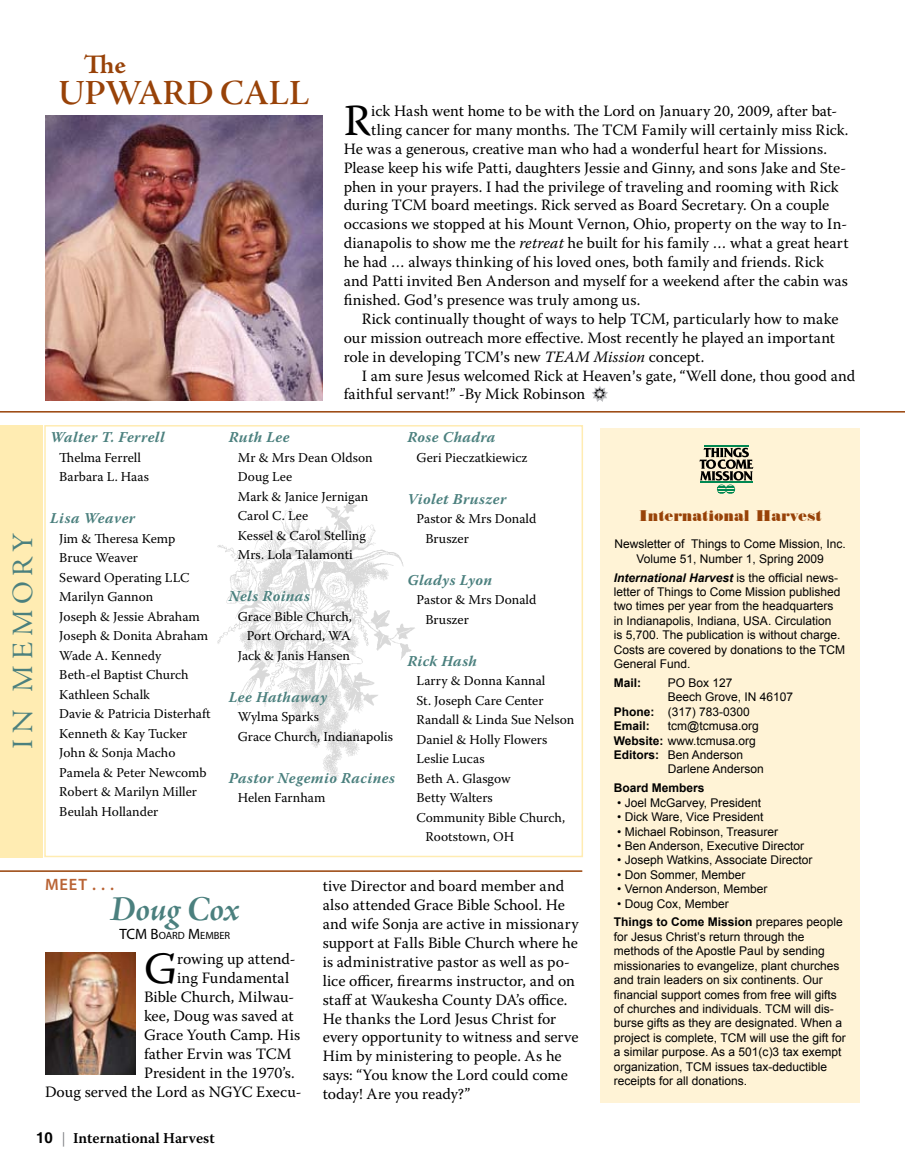
<style>
.page{position:relative;width:905px;height:1175px;background:#fff}
.page>*{position:absolute;margin:0;border:0;box-sizing:border-box;transform-origin:0 0}
.t1{font:44.4px "Warnock Pro";color:#000}
.t2{font:36px "Adobe Jenson Pro Semibold Subh";letter-spacing:-.005em;color:#984208}
.t3{font:36px "Adobe Jenson Pro Bold It Subh";letter-spacing:-.005em;color:#4b807e}
.t4{font:30px "Adobe Jenson Pro Subh";letter-spacing:.19em;color:#4b807e}
.t5{font:700 27px "Adobe Jenson Pro";color:#984208}
.t6{font:600 16.5px "Myriad Pro";color:#b96334}
.t7{font:15.75px/18.9px "Warnock Pro";color:#000}
.t8{font:italic 700 15px "Warnock Pro";letter-spacing:.025em;color:#4b807e}
.t9{font:600 15px "Warnock Pro";color:#000}
.t10{font:15px "Normande BT";color:#984208}
.t11{font:13.5px/19.5px "Warnock Pro";color:#000}
.t12{font:12px/14.4px "Arial";color:#000}
.t13{font:700 12px "Arial";color:#000}
.t14{font:10.5px "Myriad Pro";color:#000}
.s1{font-style:italic}
.s2{font-size:15px}
.s3{font-weight:700;font-style:italic}
.s4{font-weight:700}
.s5{font-family:"Helvetica";font-weight:700}
.s6{font-weight:400;color:#808285}
</style>
<div class="page">
<img style="left:217px;top:503px;width:198px;height:277px">
<img style="left:45px;top:116px;width:277px;height:284px">
<img style="left:45px;top:952px;width:90px;height:122px">
<hr style="left:0;top:411px;width:904px;height:1px;background:#984208">
<div style="left:600px;top:428px;width:260px;height:674px;background:#fff3d6"></div>
<hr style="left:704px;top:445px;width:44px;height:1px;background:#008852">
<svg style="left:699px;top:448px;width:54px;height:46px"></svg>
<hr style="left:0;top:870px;width:582px;height:2px;background:#984208">
<div style="left:44px;top:425px;width:539px;height:432px;border:2px solid #ffecb2"></div>
<div style="left:0;top:424px;width:42px;height:433px;background:#ffecb2"></div>
<svg style="left:592px;top:386px;width:16px;height:16px"></svg>
<h3 class="t4" style="left:6px;top:749px;width:217px;rotate:-90deg">IN MEMORY</h3>
<h3 class="t5" style="left:84px;top:50px;width:44px">The</h3>
<h2 class="t2" style="left:58px;top:73px;width:252px">UPWARD CALL</h2>
<h1 class="t1" style="left:344px;top:93px;width:29px">R</h1>
<p class="t7" style="left:371px;top:101px;width:467px">ick Hash went home to be with the Lord on January 20, 2009, after bat-</p>
<p class="t7" style="left:371px;top:120px;width:479px">tling cancer for many months. The TCM Family will certainly miss Rick.</p>
<p class="t7" style="left:343px;top:139px;width:485px">He was a generous, creative man who had a wonderful heart for Missions.</p>
<p class="t7" style="left:343px;top:158px;width:504px">Please keep his wife Patti, daughters Jessie and Ginny, and sons Jake and Ste-</p>
<p class="t7" style="left:343px;top:177px;width:496px">phen in your prayers. I had the privilege of traveling and rooming with Rick</p>
<p class="t7" style="left:343px;top:195px;width:487px">during TCM board meetings. Rick served as Board Secretary. On a couple</p>
<p class="t7" style="left:343px;top:214px;width:505px">occasions we stopped at his Mount Vernon, Ohio, property on the way to In-</p>
<p class="t7" style="left:343px;top:233px;width:506px">dianapolis to show me the <span class="s1">retreat</span> he built for his family … what a great heart</p>
<p class="t7" style="left:343px;top:252px;width:481px">he had … always thinking of his loved ones, both family and friends. Rick</p>
<p class="t7" style="left:343px;top:271px;width:505px">and Patti invited Ben Anderson and myself for a weekend after the cabin was</p>
<p class="t7" style="left:343px;top:290px;width:298px">finished. God s presence was truly among us.</p>
<p class="t7" style="left:362px;top:309px;width:478px">Rick continually thought of ways to help TCM, particularly how to make</p>
<p class="t7" style="left:343px;top:328px;width:493px">our mission outreach more effective. Most recently he played an important</p>
<p class="t7" style="left:343px;top:347px;width:362px">role in developing TCM s new <span class="s1">TEAM Mission</span> concept.</p>
<p class="t7" style="left:362px;top:366px;width:495px">I am sure Jesus welcomed Rick at Heaven s gate, “Well done, thou good and</p>
<p class="t7" style="left:344px;top:384px;width:243px">faithful servant!” -By Mick Robinson</p>
<p class="t8" style="left:50px;top:428px;width:116px">Walter T. Ferrell</p>
<p class="t11" style="left:59px;top:447px;width:91px">Thelma Ferrell<br>Barbara L. Haas</p>
<p class="t8" style="left:50px;top:509px;width:86px">Lisa Weaver</p>
<p class="t11" style="left:59px;top:528px;width:153px">Jim &amp; Theresa Kemp<br>Bruce Weaver<br>Seward Operating LLC<br>Marilyn Gannon<br>Joseph &amp; Jessie Abraham<br>Joseph &amp; Donita Abraham<br>Wade A. Kennedy<br>Beth-el Baptist Church<br>Kathleen Schalk<br>Davie &amp; Patricia Disterhaft<br>Kenneth &amp; Kay Tucker<br>John &amp; Sonja Macho<br>Pamela &amp; Peter Newcomb<br>Robert &amp; Marilyn Miller<br>Beulah Hollander</p>
<p class="t8" style="left:229px;top:428px;width:62px">Ruth Lee</p>
<p class="t11" style="left:238px;top:447px;width:136px">Mr &amp; Mrs Dean Oldson<br>Doug Lee<br>Mark &amp; Janice Jernigan<br>Carol C. Lee<br>Kessel &amp; Carol Stelling<br>Mrs. Lola Talamonti</p>
<p class="t8" style="left:229px;top:587px;width:82px">Nels Roinas</p>
<p class="t11" style="left:238px;top:606px;width:115px;text-align:center">Grace Bible Church,<br>Port Orchard, WA<br>Jack &amp; Janis Hansen</p>
<p class="t8" style="left:229px;top:687px;width:100px">Lee Hathaway</p>
<p class="t11" style="left:238px;top:706px;width:157px">Wylma Sparks<br>Grace Church, Indianapolis</p>
<p class="t8" style="left:229px;top:768px;width:167px">Pastor Negemio Racines</p>
<p class="t11" style="left:238px;top:787px;width:89px">Helen Farnham</p>
<p class="t8" style="left:407px;top:428px;width:89px">Rose Chadra</p>
<p class="t11" style="left:416px;top:447px;width:113px">Geri Pieczatkiewicz</p>
<p class="t8" style="left:407px;top:489px;width:100px">Violet Bruszer</p>
<p class="t11" style="left:425px;top:508px;width:112px;text-indent:-9px">Pastor &amp; Mrs Donald<br>Bruszer</p>
<p class="t8" style="left:407px;top:570px;width:86px">Gladys Lyon</p>
<p class="t11" style="left:425px;top:589px;width:112px;text-indent:-9px">Pastor &amp; Mrs Donald<br>Bruszer</p>
<p class="t8" style="left:407px;top:651px;width:71px">Rick Hash</p>
<p class="t11" style="left:416px;top:670px;width:130px">Larry &amp; Donna Kannal</p>
<p class="t11" style="left:416px;top:690px;width:129px">St. Joseph Care Center</p>
<p class="t11" style="left:416px;top:709px;width:159px">Randall &amp; Linda Sue Nelson</p>
<p class="t11" style="left:416px;top:729px;width:132px">Daniel &amp; Holly Flowers</p>
<p class="t11" style="left:416px;top:748px;width:70px">Leslie Lucas</p>
<p class="t11" style="left:416px;top:768px;width:96px">Beth A. Glasgow</p>
<p class="t11" style="left:416px;top:787px;width:78px">Betty Walters</p>
<p class="t11" style="left:416px;top:807px;width:150px">Community Bible Church,</p>
<p class="t11" style="left:425px;top:826px;width:90px">Rootstown, OH</p>
<p class="t6" style="left:45px;top:875px;width:70px">MEET . . .</p>
<h2 class="t3" style="left:110px;top:888px;width:131px">Doug Cox</h2>
<p class="t14" style="left:119px;top:928px;width:112px"><span class="s2">TCM B</span>OARD <span class="s2">M</span>EMBER</p>
<h1 class="t1" style="left:144px;top:942px;width:35px">G</h1>
<p class="t7" style="left:177px;top:949px;width:120px">rowing up attend-</p>
<p class="t7" style="left:177px;top:968px;width:114px">ing Fundamental</p>
<p class="t7" style="left:144px;top:987px;width:152px">Bible Church, Milwau-</p>
<p class="t7" style="left:144px;top:1006px;width:151px">kee, Doug was saved at</p>
<p class="t7" style="left:144px;top:1025px;width:158px">Grace Youth Camp. His</p>
<p class="t7" style="left:144px;top:1044px;width:149px">father Ervin was TCM</p>
<p class="t7" style="left:144px;top:1062px;width:152px">President in the 1970’s.</p>
<p class="t7" style="left:45px;top:1081px;width:258px">Doug served the Lord as NGYC Execu-</p>
<p class="t7" style="left:322px;top:876px;width:257px">tive Director and board member and also attended Grace Bible School. He and wife Sonja are active in missionary support at Falls Bible Church where he is administrative pastor as well as po&shy;lice officer, firearms instructor, and on staff at Waukesha County DA’s office.<br>He thanks the Lord Jesus Christ for every opportunity to witness and serve Him by ministering to people. As he says: “You know the Lord could come today! Are you ready?”</p>
<p class="t10" style="left:639px;top:506px;width:184px">International Harvest</p>
<p class="t12" style="left:614px;top:537px;width:233px;text-align:center">Newsletter of Things to Come Mission, Inc.<br>Volume 51, Number 1, Spring 2009</p>
<p class="t12" style="left:614px;top:570px;width:233px"><span class="s3">International Harvest</span> is the official news&shy;letter of Things to Come Mission published two times per year from the headquarters in Indianapolis, Indiana, USA. Circulation<br>is 5,700. The publication is without charge.<br>Costs are covered by donations to the TCM General Fund.</p>
<p class="t13" style="left:614px;top:675px;width:29px">Mail:</p>
<p class="t12" style="left:668px;top:675px;width:66px">PO Box 127</p>
<p class="t12" style="left:668px;top:690px;width:127px">Beech Grove, IN 46107</p>
<p class="t12" style="left:614px;top:704px;width:138px"><span class="s4">Phone:</span> (317) 783-0300</p>
<p class="t13" style="left:614px;top:718px;width:38px">Email:</p>
<p class="t12" style="left:668px;top:719px;width:92px">tcm@tcmusa.org</p>
<p class="t12" style="left:614px;top:733px;width:144px"><span class="s4">Website:</span> www.tcmusa.org</p>
<p class="t12" style="left:614px;top:747px;width:131px"><span class="s4">Editors:</span> Ben Anderson</p>
<p class="t12" style="left:668px;top:762px;width:98px">Darlene Anderson</p>
<p class="t13" style="left:614px;top:780px;width:92px">Board Members</p>
<p class="t12" style="left:617px;top:795px;width:146px">• Joel McGarvey, President</p>
<p class="t12" style="left:617px;top:810px;width:148px">• Dick Ware, Vice President</p>
<p class="t12" style="left:617px;top:824px;width:162px">• Michael Robinson, Treasurer</p>
<p class="t12" style="left:617px;top:838px;width:188px">• Ben Anderson, Executive Director</p>
<p class="t12" style="left:617px;top:853px;width:197px">• Joseph Watkins, Associate Director</p>
<p class="t12" style="left:617px;top:867px;width:130px">• Don Sommer, Member</p>
<p class="t12" style="left:617px;top:882px;width:152px">• Vernon Anderson, Member</p>
<p class="t12" style="left:614px;top:894px;width:230px;line-height:18.9px">• Doug Cox, Member<br><span class="s4">Things to Come Mission</span> prepares people</p>
<p class="t12" style="left:614px;top:929px;width:233px">for Jesus Christ’s return through the methods of the Apostle Paul by sending missionaries to evangelize, plant churches and train leaders on six continents. Our financial support comes from free will gifts of churches and individuals. TCM will dis&shy;burse gifts as they are designated. When a project is complete, TCM will use the gift for a similar purpose. As a 501(c)3 tax exempt organization, TCM issues tax-deductible receipts for all donations.</p>
<p class="t9" style="left:36px;top:1129px;width:180px"><span class="s5">10</span> <span class="s6">|</span> International Harvest</p>
</div>
